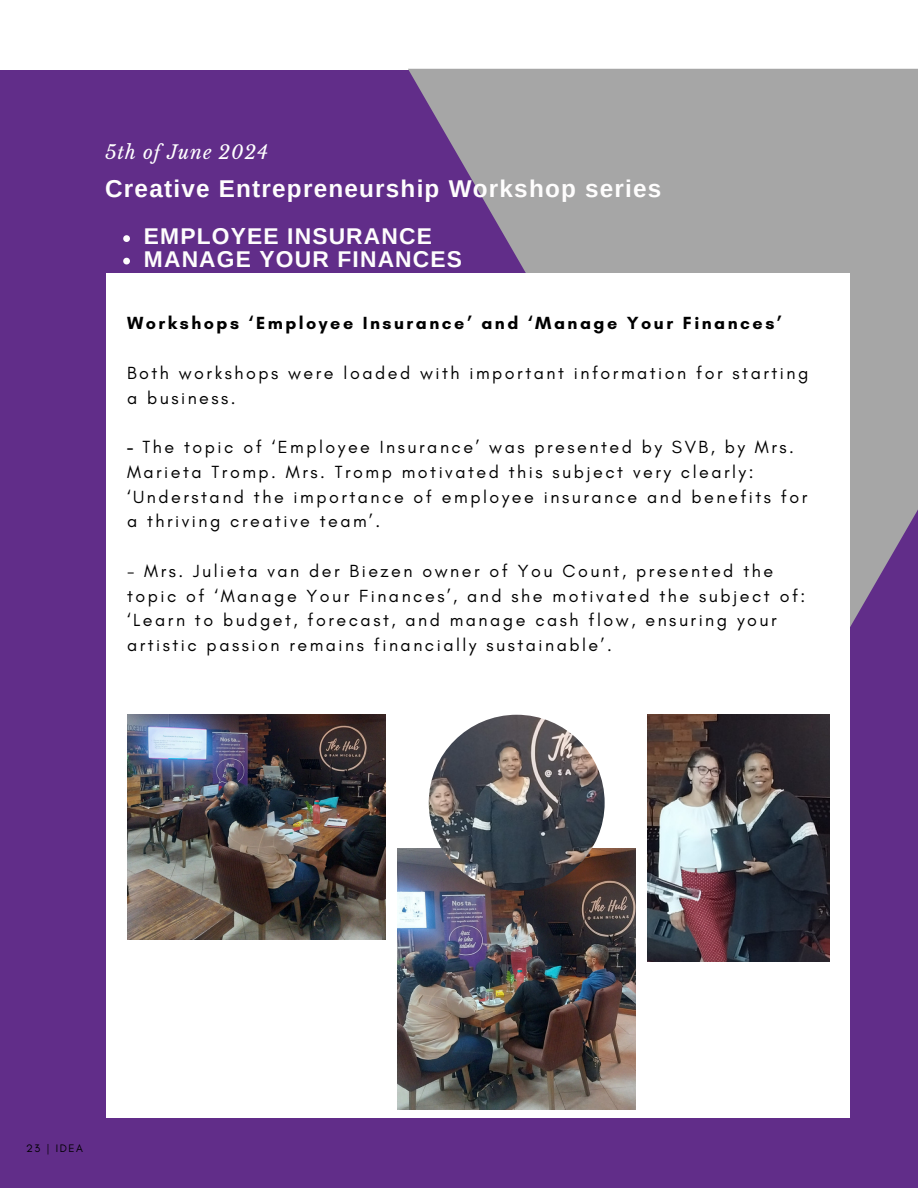
<style>
.page{position:relative;width:918px;height:1188px;background:#612d89}
.page>*{position:absolute;margin:0;border:0;box-sizing:border-box;transform-origin:0 0}
.t1{font:700 24.3px "Arimo";letter-spacing:.05em;color:#fefdfd}
.t2{font:700 22.8px "Arimo";letter-spacing:.05em;color:#fefdfd}
.t3{font:italic 18.75px "Libre Baskerville";letter-spacing:.05em;color:#fff}
.t4{font:17.85px/24.8px "Glacial Indifference";letter-spacing:.14em;color:#000}
.t5{font:700 17.85px "Glacial Indifference";letter-spacing:.14em;color:#000}
.t6{font:11.1px "Glacial Indifference";letter-spacing:.14em;color:#000}
.s1{font-weight:700}
</style>
<div class="page">
<div style="left:0;top:0;width:918px;height:70px;background:#fff"></div>
<svg style="left:408px;top:69px;width:510px;height:662px;fill:#a6a6a6"></svg>
<div style="left:107px;top:273px;width:742px;height:845px;background:#fff"></div>
<img style="left:127px;top:715px;width:259px;height:225px">
<img style="left:397px;top:848px;width:239px;height:261px">
<img style="left:647px;top:715px;width:183px;height:246px">
<img style="left:429px;top:715px;width:176px;height:176px;border-radius:50%">
<svg style="left:123px;top:235px;width:7px;height:7px"></svg>
<svg style="left:123px;top:258px;width:7px;height:6px"></svg>
<p class="t3" style="left:105px;top:141px;width:165px">5th of June 2024</p>
<h4 class="t1" style="left:105px;top:175px;width:558px">Creative Entrepreneurship Workshop series</h4>
<p class="t2" style="left:144px;top:224px;width:289px">EMPLOYEE INSURANCE</p>
<p class="t2" style="left:144px;top:246px;width:320px">MANAGE YOUR FINANCES</p>
<p class="t5" style="left:127px;top:312px;width:656px">Workshops ‘Employee Insurance’ and ‘Manage Your Finances’</p>
<h4 class="t4" style="left:127px;top:360px;width:683px">Both workshops were loaded with important information for starting a business.</h4>
<h1 class="t4" style="left:127px;top:434px;width:682px"><span class="s1">-</span> The topic of ‘Employee Insurance’ was presented by SVB, by Mrs.<br>Marieta Tromp. Mrs. Tromp motivated this subject very clearly: ‘Understand the importance of employee insurance and benefits for a thriving creative team’.</h1>
<p class="t4" style="left:127px;top:558px;width:680px">- Mrs. Julieta van der Biezen owner of You Count, presented the topic of ‘Manage Your Finances’, and she motivated the subject of: ‘Learn to budget, forecast, and manage cash flow, ensuring your artistic passion remains financially sustainable’.</p>
<h4 class="t6" style="left:26px;top:1141px;width:58px">23 | IDEA</h4>
</div>
